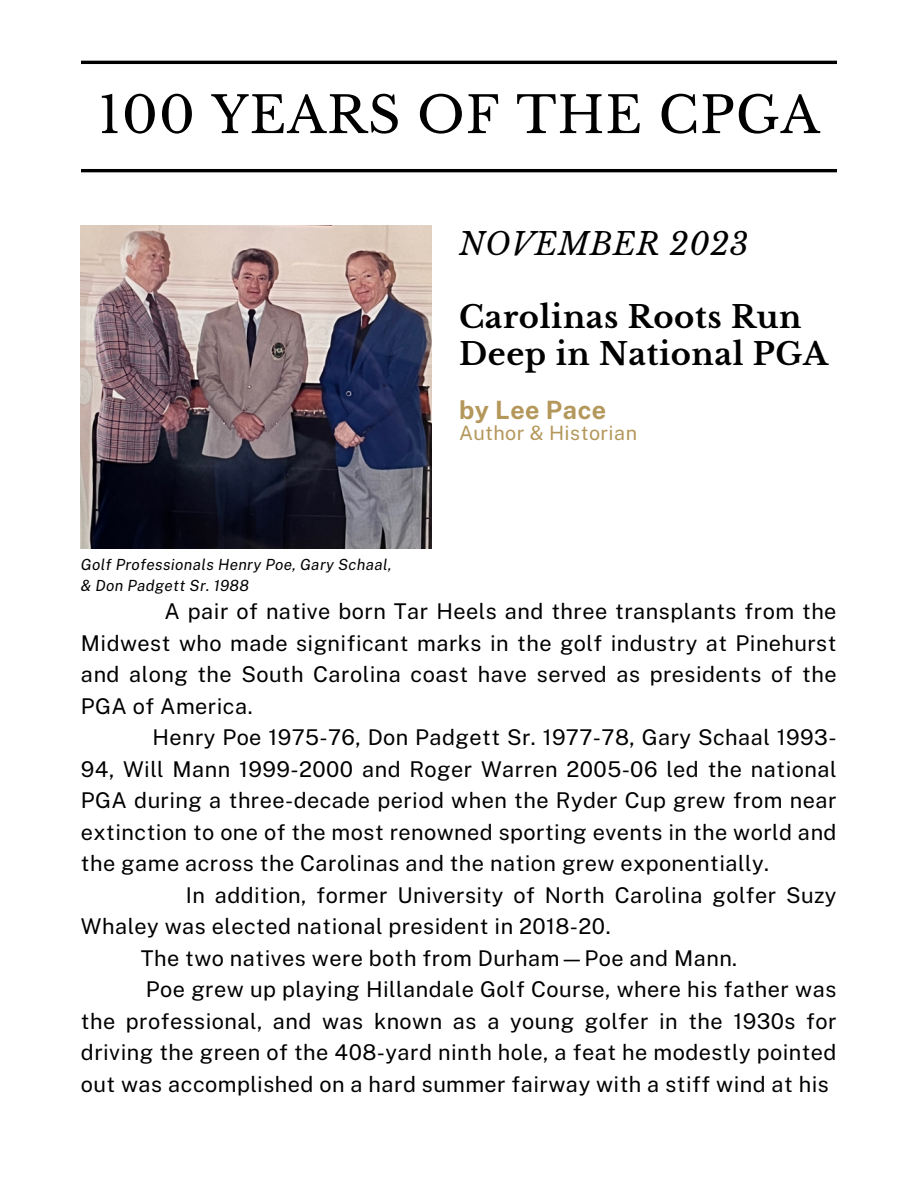
<style>
.page{position:relative;width:918px;height:1188px;background:#fff}
.page>*{position:absolute;margin:0;border:0;box-sizing:border-box;transform-origin:0 0}
.t1{font:50.55px "Libre Baskerville";letter-spacing:.02em;color:#000}
.t2{font:700 30.75px/36.8px "Libre Baskerville";letter-spacing:.02em;color:#000}
.t3{font:italic 30.75px "Libre Baskerville";letter-spacing:.02em;color:#000}
.t4{font:700 25.2px "Public Sans";letter-spacing:.02em;color:#b4975a}
.t5{font:21.75px/31.5px "Public Sans";letter-spacing:.02em;color:#000;text-align:justify}
.t6{font:19.8px "Public Sans";letter-spacing:.02em;color:#b4975a}
.t7{font:italic 15.3px "Public Sans";letter-spacing:.02em;color:#000}
</style>
<div class="page">
<hr style="left:81px;top:61px;width:756px;height:3px;background:#000">
<hr style="left:81px;top:169px;width:756px;height:3px;background:#000">
<img style="left:81px;top:226px;width:351px;height:323px">
<p class="t1" style="left:98px;top:84px;width:723px">100 YEARS OF THE CPGA</p>
<p class="t3" style="left:459px;top:225px;width:291px">NOVEMBER 2023</p>
<p class="t7" style="left:81px;top:555px;width:312px">Golf Professionals Henry Poe, Gary Schaal,</p>
<p class="t7" style="left:81px;top:577px;width:170px">&amp; Don Padgett Sr. 1988</p>
<p class="t2" style="left:459px;top:299px;width:370px">Carolinas Roots Run<br>Deep in National PGA</p>
<p class="t4" style="left:459px;top:395px;width:149px">by Lee Pace</p>
<p class="t6" style="left:459px;top:422px;width:180px">Author &amp; Historian</p>
<p class="t5" style="left:81px;top:596px;width:757px;text-indent:84px">A pair of native born Tar Heels and three transplants from the Midwest who made significant marks in the golf industry at Pinehurst and along the South Carolina coast have served as presidents of the PGA of America.</p>
<p class="t5" style="left:81px;top:722px;width:757px;text-indent:71px">Henry Poe 1975-76, Don Padgett Sr. 1977-78, Gary Schaal 1993- 94, Will Mann 1999-2000 and Roger Warren 2005-06 led the national PGA during a three-decade period when the Ryder Cup grew from near extinction to one of the most renowned sporting events in the world and the game across the Carolinas and the nation grew exponentially.</p>
<p class="t5" style="left:81px;top:879px;width:757px;text-indent:105px">In addition, former University of North Carolina golfer Suzy<br>Whaley was elected national president in 2018-20.</p>
<p class="t5" style="left:141px;top:942px;width:598px">The two natives were both from Durham—Poe and Mann.</p>
<p class="t5" style="left:81px;top:974px;width:757px;text-indent:65px">Poe grew up playing Hillandale Golf Course, where his father was the professional, and was known as a young golfer in the 1930s for driving the green of the 408-yard ninth hole, a feat he modestly pointed out was accomplished on a hard summer fairway with a stiff wind at his</p>
</div>
